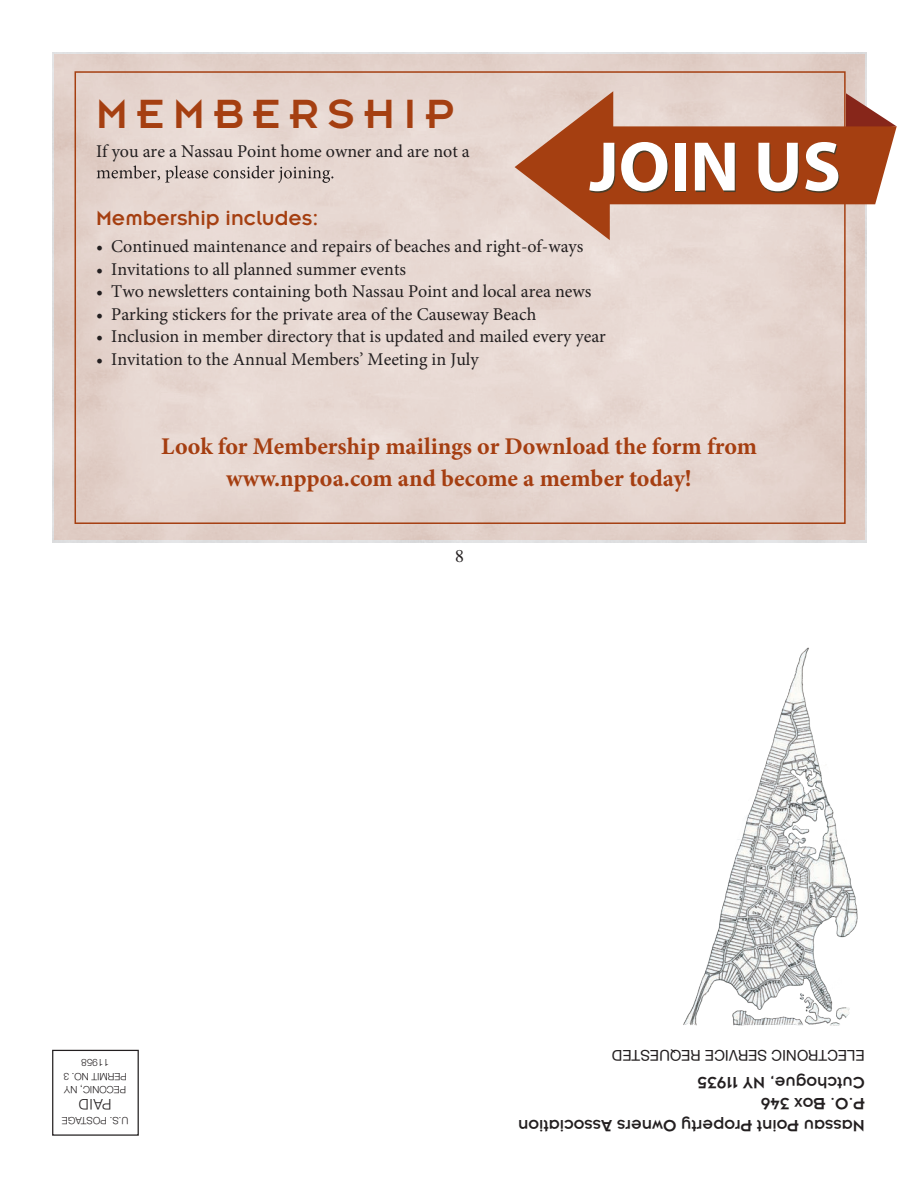
<style>
.page{position:relative;width:918px;height:1188px;background:#fff}
.page>*{position:absolute;margin:0;border:0;box-sizing:border-box;transform-origin:0 0}
.t1{font:45px "Insignia";letter-spacing:.2em;color:#a53f11}
.t2{font:700 24px/31.5px "Minion Pro";color:#a53e11;text-align:center}
.t3{font:22.5px "Insignia";color:#a53f11}
.t4{font:18px "Minion Pro";color:#231f20}
.t5{font:18px/21.6px "Insignia";color:#231f20}
.t6{font:18px "Times";color:#231f20}
.t7{font:15px "Helvetica Neue";color:#231f20}
.t8{font:300 14.7px "Helvetica Neue";color:#231f20}
.t9{font:300 10.05px/13.2px "Helvetica Neue";color:#231f20;text-align:center}
</style>
<div class="page">
<div style="left:55px;top:54px;width:810px;height:486px;background:linear-gradient(to right,#e5d4ce,#e5d4cd)"></div>
<img style="left:683px;top:647px;width:175px;height:379px">
<div style="left:52px;top:1050px;width:87px;height:86px;background:#fff;border:1px solid #231f20"></div>
<svg style="left:97px;top:165px;width:236px;height:18px"></svg>
<svg style="left:515px;top:91px;width:382px;height:149px"></svg>
<div style="left:676px;top:144px;width:10px;height:48px;background:#fff"></div>
<svg style="left:589px;top:143px;width:26px;height:50px"></svg>
<svg style="left:621px;top:142px;width:47px;height:51px"></svg>
<div style="left:675px;top:143px;width:10px;height:47px;background:#fff"></div>
<svg style="left:695px;top:143px;width:41px;height:49px"></svg>
<svg style="left:758px;top:143px;width:41px;height:50px"></svg>
<svg style="left:805px;top:142px;width:34px;height:51px"></svg>
<h1 class="t1" style="left:96px;top:100px;width:359px">MEMBERSHIP</h1>
<p class="t4" style="left:96px;top:144px;width:375px">Nae r auoyf I moht n i oPua s s a woe at one r adnar en</p>
<p class="t3" style="left:96px;top:211px;width:224px">Membership includes:</p>
<p class="t4" style="left:96px;top:239px;width:489px">• Continued maintenance and repairs of beaches and right-of-ways</p>
<p class="t4" style="left:96px;top:262px;width:312px">• Invitations to all planned summer events</p>
<p class="t4" style="left:96px;top:284px;width:497px">• Two newsletters containing both Nassau Point and local area news</p>
<p class="t4" style="left:96px;top:307px;width:442px">• Parking stickers for the private area of the Causeway Beach</p>
<p class="t4" style="left:96px;top:329px;width:511px">• Inclusion in member directory that is updated and mailed every year</p>
<p class="t4" style="left:96px;top:352px;width:384px">• Invitation to the Annual Members’ Meeting in July</p>
<h2 class="t2" style="left:161px;top:433px;width:597px">Look for Membership mailings or Download the form from www.nppoa.com and become a member today!</h2>
<p class="t9" style="left:127px;top:1095px;width:65px;rotate:-180deg">PECONIC, NY<br>PERMIT NO. 3<br>11958</p>
<p class="t8" style="left:112px;top:1109px;width:34px;rotate:-180deg">PAID</p>
<p class="t9" style="left:128px;top:1126px;width:68px;rotate:-180deg">U.S. POSTAGE</p>
<p class="t6" style="left:455px;top:549px;width:10px">8</p>
<p class="t7" style="left:865px;top:1064px;width:254px;rotate:-180deg">ELECTRONIC SERVICE REQUESTED</p>
<p class="t5" style="left:865px;top:1135px;width:348px;rotate:-180deg">Nassau Point Property Owners Association<br>P.O. Box 346<br>Cutchogue, NY 11935</p>
</div>
